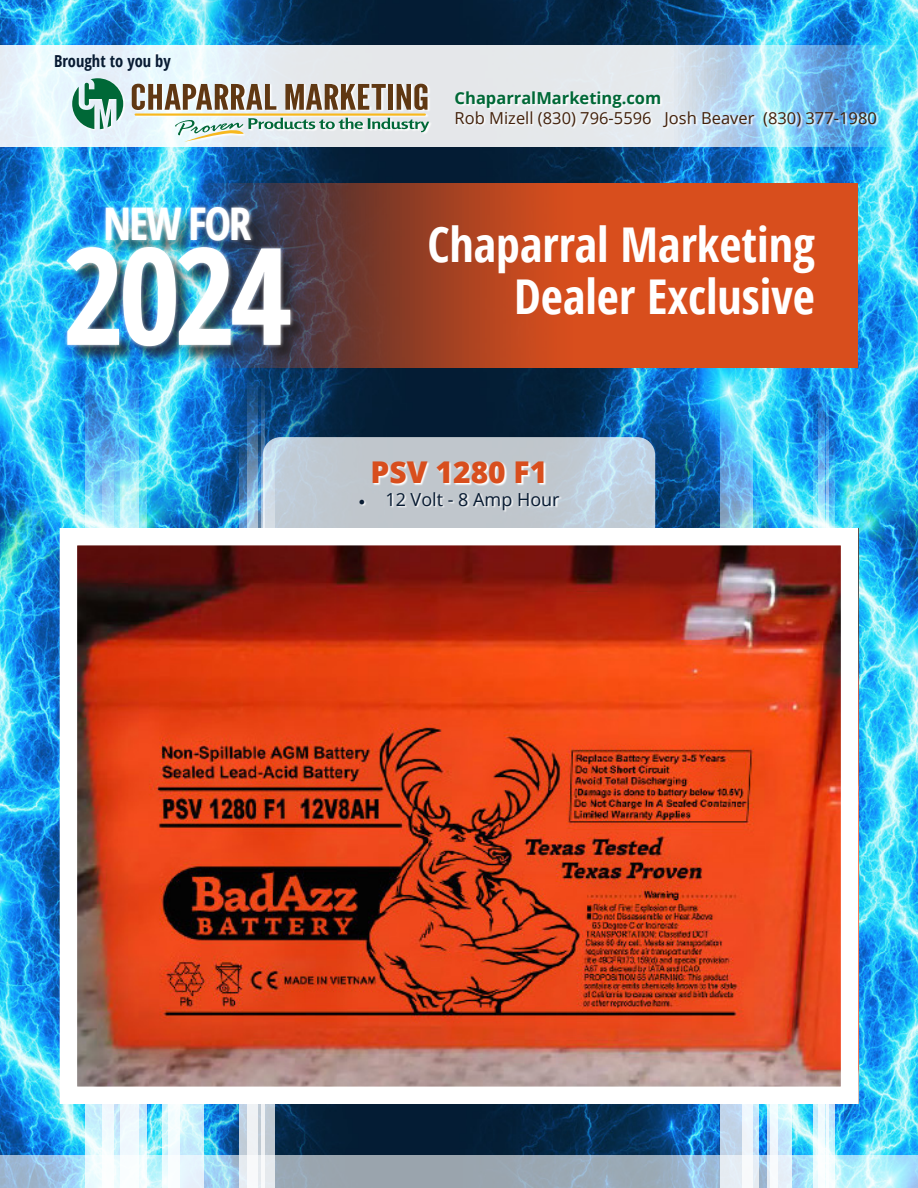
<style>
.page{position:relative;width:918px;height:1188px;background:#fff}
.page>*{position:absolute;margin:0;border:0;box-sizing:border-box;transform-origin:0 0}
.t1{font:700 condensed 135px "Open Sans";color:#fff}
.t2{font:700 condensed 48px/52.5px "Open Sans";color:#fff;text-align:right}
.t3{font:700 condensed 45px "Open Sans";letter-spacing:-.05em;color:#fff}
.t4{font:800 30px "Open Sans";color:#d84e1d}
.t5{font:18px "Open Sans";color:#081b32}
.t6{font:16.5px "Open Sans";color:#42210b}
.t7{font:700 16.5px "Open Sans";color:#006837}
.t8{font:700 condensed 16.5px "Open Sans";color:#081b32}
.s1{font-family:"Minion Pro"}
</style>
<div class="page">
<img style="left:0;top:0;width:918px;height:1156px">
<svg style="left:263px;top:437px;width:392px;height:108px"></svg>
<svg style="left:360px;top:462px;width:202px;height:50px;fill:#c0c7cd"></svg>
<img style="left:85px;top:367px;width:54px;height:789px">
<svg style="left:240px;top:432px;width:35px;height:724px"></svg>
<svg style="left:180px;top:1104px;width:23px;height:52px"></svg>
<svg style="left:120px;top:438px;width:27px;height:718px"></svg>
<svg style="left:247px;top:378px;width:10px;height:778px"></svg>
<svg style="left:261px;top:378px;width:4px;height:778px"></svg>
<svg style="left:163px;top:1104px;width:17px;height:52px"></svg>
<svg style="left:102px;top:438px;width:12px;height:718px"></svg>
<svg style="left:721px;top:368px;width:32px;height:788px;background:#89d2f0"></svg>
<svg style="left:814px;top:432px;width:21px;height:724px"></svg>
<svg style="left:778px;top:1104px;width:14px;height:52px"></svg>
<svg style="left:742px;top:486px;width:16px;height:670px"></svg>
<svg style="left:818px;top:378px;width:6px;height:778px"></svg>
<hr style="left:827px;top:378px;width:2px;height:810px;background:#fff">
<svg style="left:768px;top:1104px;width:10px;height:52px"></svg>
<svg style="left:0;top:45px;width:918px;height:101px;background:#c7e3f1"></svg>
<svg style="left:0;top:1156px;width:918px;height:32px;background:#b3c9d6"></svg>
<svg style="left:201px;top:183px;width:657px;height:185px;background:#b64723"></svg>
<img style="left:78px;top:546px;width:762px;height:540px">
<svg style="left:131px;top:84px;width:301px;height:60px"></svg>
<svg style="left:132px;top:84px;width:144px;height:26px"></svg>
<svg style="left:285px;top:84px;width:101px;height:26px;background:#9d8874"></svg>
<div style="left:388px;top:84px;width:5px;height:26px;background:#603813"></div>
<svg style="left:397px;top:84px;width:31px;height:26px"></svg>
<hr style="left:136px;top:113px;width:289px;height:3px;background:#f7b81e">
<svg style="left:175px;top:118px;width:254px;height:24px;background:#c5d8d1"></svg>
<div style="left:72px;top:78px;width:54px;height:53px;background:linear-gradient(to bottom,#eaf2fb,#eaf5fd)"></div>
<svg style="left:72px;top:78px;width:51px;height:51px;background:#76ae99"></svg>
<svg style="left:457px;top:111px;width:422px;height:19px;background:#c9e1f1"></svg>
<svg style="left:456px;top:92px;width:207px;height:19px;fill:#e8ebee"></svg>
<div style="left:70px;top:210px;width:239px;height:155px;background:#231f20;opacity:.75"></div>
<div style="left:63px;top:203px;width:232px;height:147px;background:#fff;opacity:.81"></div>
<p class="t8" style="left:54px;top:49px;width:118px">Brought to you by</p>
<p class="t3" style="left:103px;top:192px;width:150px">NEW FOR</p>
<p class="t1" style="left:62px;top:202px;width:231px">2024</p>
<p class="t7" style="left:455px;top:87px;width:208px">ChaparralMarketing.com</p>
<p class="t6" style="left:455px;top:107px;width:424px">Rob Mizell (830) 796-5596 Josh Beaver (830) 377-1980</p>
<p class="t2" style="left:427px;top:217px;width:389px">Chaparral Marketing<br>Dealer Exclusive</p>
<p class="t4" style="left:371px;top:450px;width:178px">PSV 1280 F1</p>
<p class="t5" style="left:358px;top:487px;width:203px"><span class="s1">•</span> 12 Volt - 8 Amp Hour</p>
</div>
